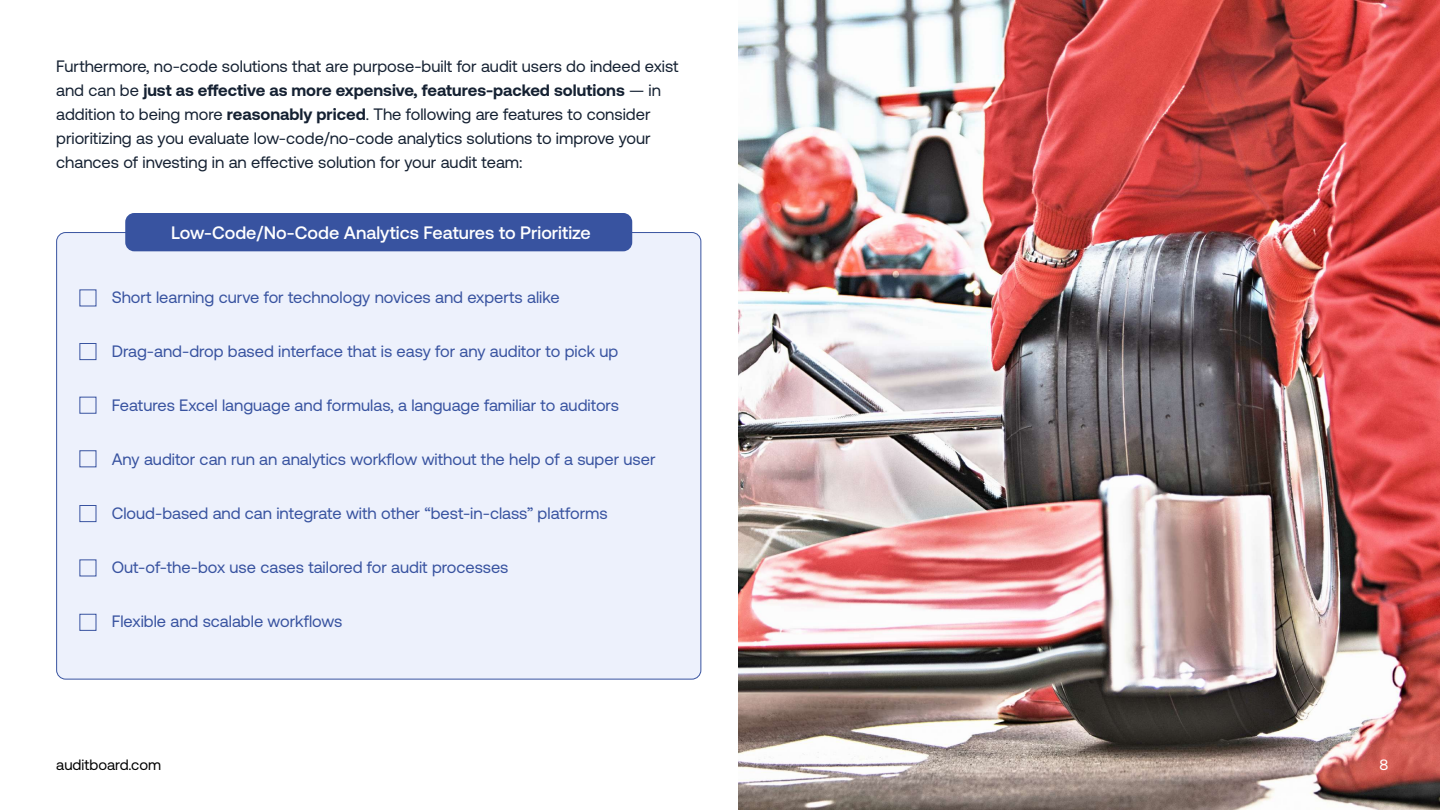
<style>
.page{position:relative;width:1440px;height:810px;background:#fff}
.page>*{position:absolute;margin:0;border:0;box-sizing:border-box;transform-origin:0 0}
.t1{font:500 18px "Aeonik 2.0";color:#fff}
.t2{font:16.5px "Aeonik 2.0";color:#3853a0}
.t3{font:16.5px/24px "Aeonik 2.0";color:#152132}
.t4{font:15px "Aeonik 2.0";color:#000}
.t5{font:15px "Aeonik 2.0";color:#fff}
.s1{font-weight:700}
</style>
<div class="page">
<div style="left:57px;top:233px;width:644px;height:446px;background:#edf1fc;border-radius:9px"></div>
<div style="left:125px;top:213px;width:507px;height:38px;background:#3853a0;border-radius:9px"></div>
<div style="left:80px;top:343px;width:16px;height:17px;border:1px solid #3853a0"></div>
<div style="left:80px;top:397px;width:16px;height:17px;border:1px solid #3853a0"></div>
<div style="left:80px;top:450px;width:16px;height:17px;border:1px solid #3853a0"></div>
<div style="left:80px;top:505px;width:16px;height:17px;border:1px solid #3853a0"></div>
<div style="left:80px;top:614px;width:16px;height:17px;border:1px solid #3853a0"></div>
<img style="left:739px;top:0;width:701px;height:810px">
<p class="t3" style="left:56px;top:54px;width:624px">Furthermore, no-code solutions that are purpose-built for audit users do indeed exist and can be <span class="s1">just as effective as more expensive, features-packed solutions</span> — in addition to being more <span class="s1">reasonably priced</span>. The following are features to consider prioritizing as you evaluate low-code/no-code analytics solutions to improve your chances of investing in an effective solution for your audit team:</p>
<p class="t1" style="left:171px;top:223px;width:421px">Low-Code/No-Code Analytics Features to Prioritize</p>
<p class="t2" style="left:112px;top:289px;width:449px">Short learning curve for technology novices and experts alike</p>
<p class="t2" style="left:112px;top:343px;width:508px">Drag-and-drop based interface that is easy for any auditor to pick up</p>
<p class="t2" style="left:112px;top:397px;width:509px">Features Excel language and formulas, a language familiar to auditors</p>
<p class="t2" style="left:112px;top:451px;width:545px">Any auditor can run an analytics workflow without the help of a super user</p>
<p class="t2" style="left:112px;top:505px;width:498px">Cloud-based and can integrate with other “best-in-class” platforms</p>
<p class="t2" style="left:112px;top:559px;width:398px">Out-of-the-box use cases tailored for audit processes</p>
<p class="t2" style="left:112px;top:613px;width:232px">Flexible and scalable workflows</p>
<p class="t4" style="left:56px;top:757px;width:106px">auditboard.com</p>
<p class="t5" style="left:1379px;top:757px;width:10px">8</p>
</div>
